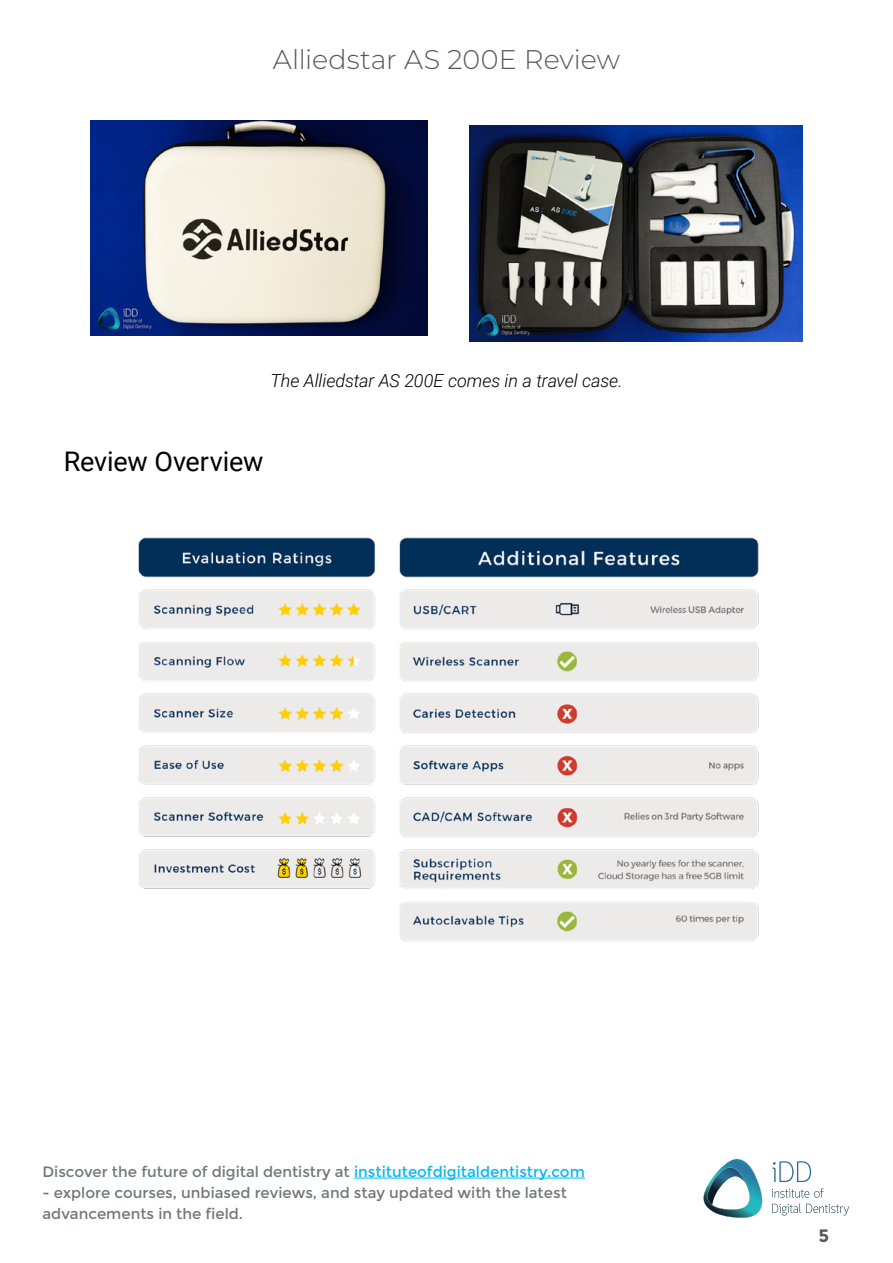
<style>
.page{position:relative;width:893px;height:1263px;background:#fff}
.page>*{position:absolute;margin:0;border:0;box-sizing:border-box;transform-origin:0 0}
.t1{font:300 27px "Montserrat";letter-spacing:-.005em;color:#58595b}
.t2{font:27px "Roboto";letter-spacing:-.01em;color:#000}
.t3{font:italic 300 18px "Roboto";letter-spacing:-.005em;color:#000}
.t4{font:700 18px "Montserrat";color:#58595b}
.t5{font:15px/21px "Montserrat";color:#73767a}
.s1{color:#00b9f1}
</style>
<div class="page">
<svg style="left:772px;top:1161px;width:39px;height:21px"></svg>
<svg style="left:772px;top:1188px;width:77px;height:27px"></svg>
<svg style="left:703px;top:1158px;width:60px;height:60px"></svg>
<hr style="left:354px;top:1178px;width:231px;height:1px;background:#00b9f1">
<img style="left:138px;top:537px;width:621px;height:405px">
<img style="left:470px;top:125px;width:333px;height:217px">
<img style="left:90px;top:121px;width:338px;height:214px">
<h1 class="t1" style="left:273px;top:41px;width:349px">Alliedstar AS 200E Review</h1>
<p class="t3" style="left:270px;top:368px;width:354px">The Alliedstar AS 200E comes in a travel case.</p>
<h1 class="t2" style="left:64px;top:442px;width:201px">Review Overview</h1>
<p class="t5" style="left:43px;top:1161px;width:544px">Discover the future of digital dentistry at <span class="s1">instituteofdigitaldentistry.com</span></p>
<p class="t5" style="left:43px;top:1182px;width:526px">- explore courses, unbiased reviews, and stay updated with the latest advancements in the field.</p>
<p class="t4" style="left:818px;top:1225px;width:12px">5</p>
</div>
